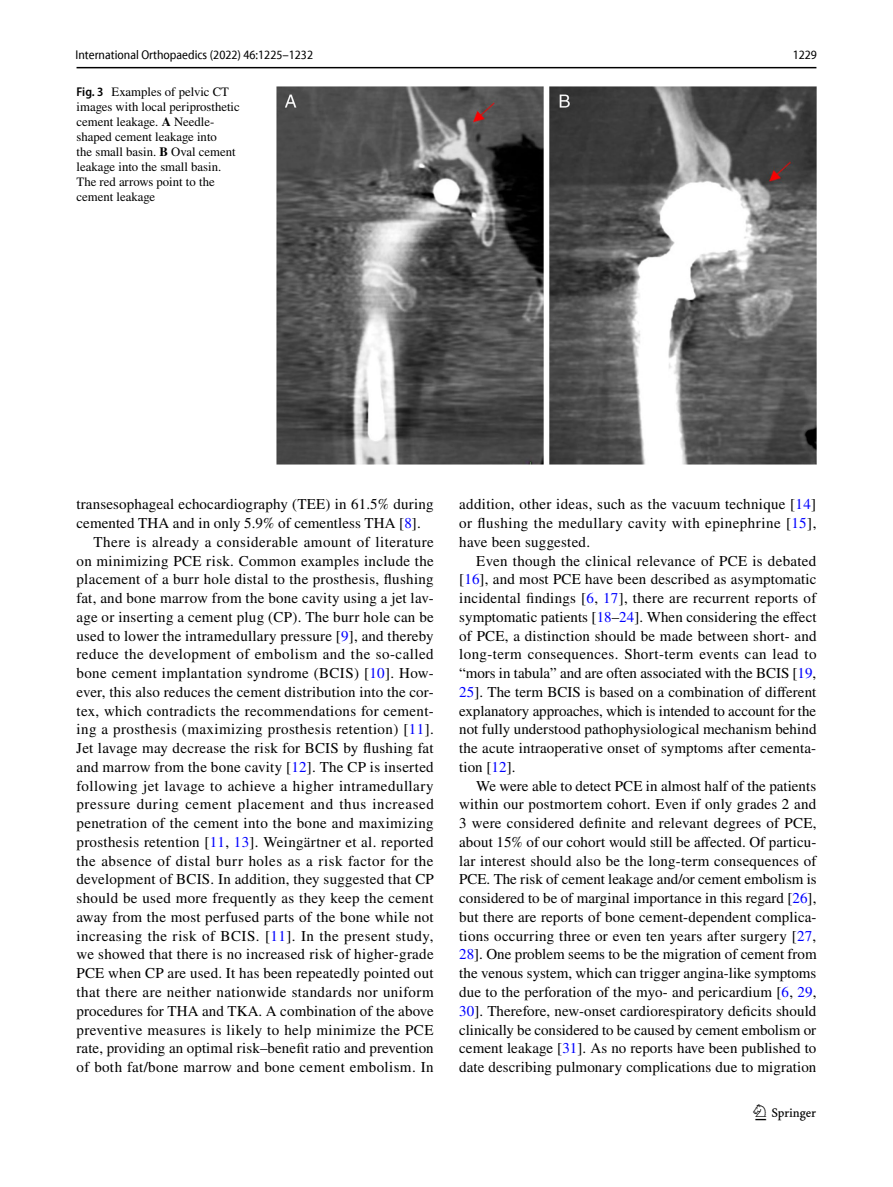
<style>
.page{position:relative;width:893px;height:1187px;background:#fff}
.page>*{position:absolute;margin:0;border:0;box-sizing:border-box;transform-origin:0 0}
.t1{font:22.5px "Springnew Regular 3";color:#000}
.t2{font:15px/18.8px "STIX";letter-spacing:.02em;color:#000;text-align:justify}
.t3{font:15px "STIX";letter-spacing:.04em;color:#000}
.t4{font:12.75px/15px "STIX";color:#000}
.t5{font:semi-condensed 12.75px "Myriad Pro Unic";color:#000}
.s1{font-family:"Myriad Pro";font-weight:600;font-stretch:semi-condensed}
.s2{font-weight:700}
.s3{color:#00f}
</style>
<div class="page">
<hr style="left:77px;top:67px;width:739px;height:1px;background:#000">
<img style="left:276px;top:87px;width:540px;height:377px">
<p class="t5" style="left:76px;top:50px;width:239px">International Orthopaedics (2022) 46:1225–1232</p>
<p class="t5" style="left:793px;top:50px;width:26px">1229</p>
<p class="t4" style="left:77px;top:85px;width:165px"><span class="s1">Fig. 3</span> Examples of pelvic CT images with local periprosthetic cement leakage. <span class="s2">A</span> Needle&shy;shaped cement leakage into<br>the small basin. <span class="s2">B</span> Oval cement leakage into the small basin.<br>The red arrows point to the cement leakage</p>
<p class="t2" style="left:77px;top:496px;width:359px">transesophageal echocardiography (TEE) in 61.5% during</p>
<p class="t2" style="left:77px;top:514px;width:346px">cemented THA and in only 5.9% of cementless THA [<span class="s3">8</span>].</p>
<p class="t2" style="left:94px;top:533px;width:342px">There is already a considerable amount of literature</p>
<p class="t2" style="left:77px;top:552px;width:359px">on minimizing PCE risk. Common examples include the</p>
<p class="t2" style="left:77px;top:571px;width:359px">placement of a burr hole distal to the prosthesis, flushing</p>
<p class="t2" style="left:77px;top:589px;width:359px">fat, and bone marrow from the bone cavity using a jet lav-</p>
<p class="t2" style="left:77px;top:608px;width:359px">age or inserting a cement plug (CP). The burr hole can be</p>
<p class="t2" style="left:77px;top:627px;width:359px">used to lower the intramedullary pressure [<span class="s3">9</span>], and thereby</p>
<p class="t2" style="left:77px;top:646px;width:359px">reduce the development of embolism and the so-called</p>
<p class="t2" style="left:77px;top:664px;width:359px">bone cement implantation syndrome (BCIS) [<span class="s3">10</span>]. How-</p>
<p class="t2" style="left:77px;top:683px;width:359px">ever, this also reduces the cement distribution into the cor-</p>
<p class="t2" style="left:77px;top:702px;width:359px">tex, which contradicts the recommendations for cement-</p>
<p class="t2" style="left:77px;top:721px;width:359px">ing a prosthesis (maximizing prosthesis retention) [<span class="s3">11</span>].</p>
<p class="t2" style="left:77px;top:739px;width:359px">Jet lavage may decrease the risk for BCIS by flushing fat</p>
<p class="t2" style="left:77px;top:758px;width:359px">and marrow from the bone cavity [<span class="s3">12</span>]. The CP is inserted</p>
<p class="t2" style="left:77px;top:777px;width:359px">following jet lavage to achieve a higher intramedullary</p>
<p class="t3" style="left:77px;top:794px;width:359px">pressure during cement placement and thus increased</p>
<p class="t2" style="left:77px;top:814px;width:359px">penetration of the cement into the bone and maximizing</p>
<p class="t2" style="left:77px;top:833px;width:359px">prosthesis retention [<span class="s3">11</span>, <span class="s3">13</span>]. Weingärtner et al. reported</p>
<p class="t2" style="left:77px;top:852px;width:359px">the absence of distal burr holes as a risk factor for the</p>
<p class="t2" style="left:77px;top:871px;width:359px">development of BCIS. In addition, they suggested that CP</p>
<p class="t2" style="left:77px;top:889px;width:359px">should be used more frequently as they keep the cement</p>
<p class="t2" style="left:77px;top:908px;width:359px">away from the most perfused parts of the bone while not</p>
<p class="t2" style="left:77px;top:927px;width:358px">increasing the risk of BCIS. [<span class="s3">11</span>]. In the present study,</p>
<p class="t2" style="left:77px;top:946px;width:359px">we showed that there is no increased risk of higher-grade</p>
<p class="t2" style="left:77px;top:964px;width:358px">PCE when CP are used. It has been repeatedly pointed out</p>
<p class="t2" style="left:77px;top:983px;width:359px">that there are neither nationwide standards nor uniform</p>
<p class="t2" style="left:77px;top:1002px;width:359px">procedures for THA and TKA. A combination of the above</p>
<p class="t2" style="left:77px;top:1021px;width:358px">preventive measures is likely to help minimize the PCE</p>
<p class="t2" style="left:77px;top:1039px;width:359px">rate, providing an optimal risk–benefit ratio and prevention</p>
<p class="t2" style="left:77px;top:1058px;width:359px">of both fat/bone marrow and bone cement embolism. In</p>
<p class="t2" style="left:459px;top:496px;width:359px">addition, other ideas, such as the vacuum technique [<span class="s3">14</span>] or flushing the medullary cavity with epinephrine [<span class="s3">15</span>], have been suggested.</p>
<p class="t2" style="left:459px;top:552px;width:359px;text-indent:17px">Even though the clinical relevance of PCE is debated [<span class="s3">16</span>], and most PCE have been described as asymptomatic incidental findings [<span class="s3">6</span>, <span class="s3">17</span>], there are recurrent reports of symptomatic patients [<span class="s3">18</span>–<span class="s3">24</span>]. When considering the effect of PCE, a distinction should be made between short- and long-term consequences. Short-term events can lead to “mors in tabula” and are often associated with the BCIS [<span class="s3">19</span>, <span class="s3">25</span>]. The term BCIS is based on a combination of different explanatory approaches, which is intended to account for the not fully understood pathophysiological mechanism behind the acute intraoperative onset of symptoms after cementa&shy;tion [<span class="s3">12</span>].</p>
<p class="t2" style="left:459px;top:777px;width:359px;text-indent:17px">We were able to detect PCE in almost half of the patients within our postmortem cohort. Even if only grades 2 and 3 were considered definite and relevant degrees of PCE, about 15% of our cohort would still be affected. Of particu&shy;lar interest should also be the long-term consequences of PCE. The risk of cement leakage and/or cement embolism is considered to be of marginal importance in this regard [<span class="s3">26</span>], but there are reports of bone cement-dependent complica&shy;tions occurring three or even ten years after surgery [<span class="s3">27</span>, <span class="s3">28</span>]. One problem seems to be the migration of cement from the venous system, which can trigger angina-like symptoms due to the perforation of the myo- and pericardium [<span class="s3">6</span>, <span class="s3">29</span>, <span class="s3">30</span>]. Therefore, new-onset cardiorespiratory deficits should clinically be considered to be caused by cement embolism or cement leakage [<span class="s3">31</span>]. As no reports have been published to date describing pulmonary complications due to migration</p>
<h1 class="t1" style="left:755px;top:1104px;width:62px">1 3</h1>
</div>
